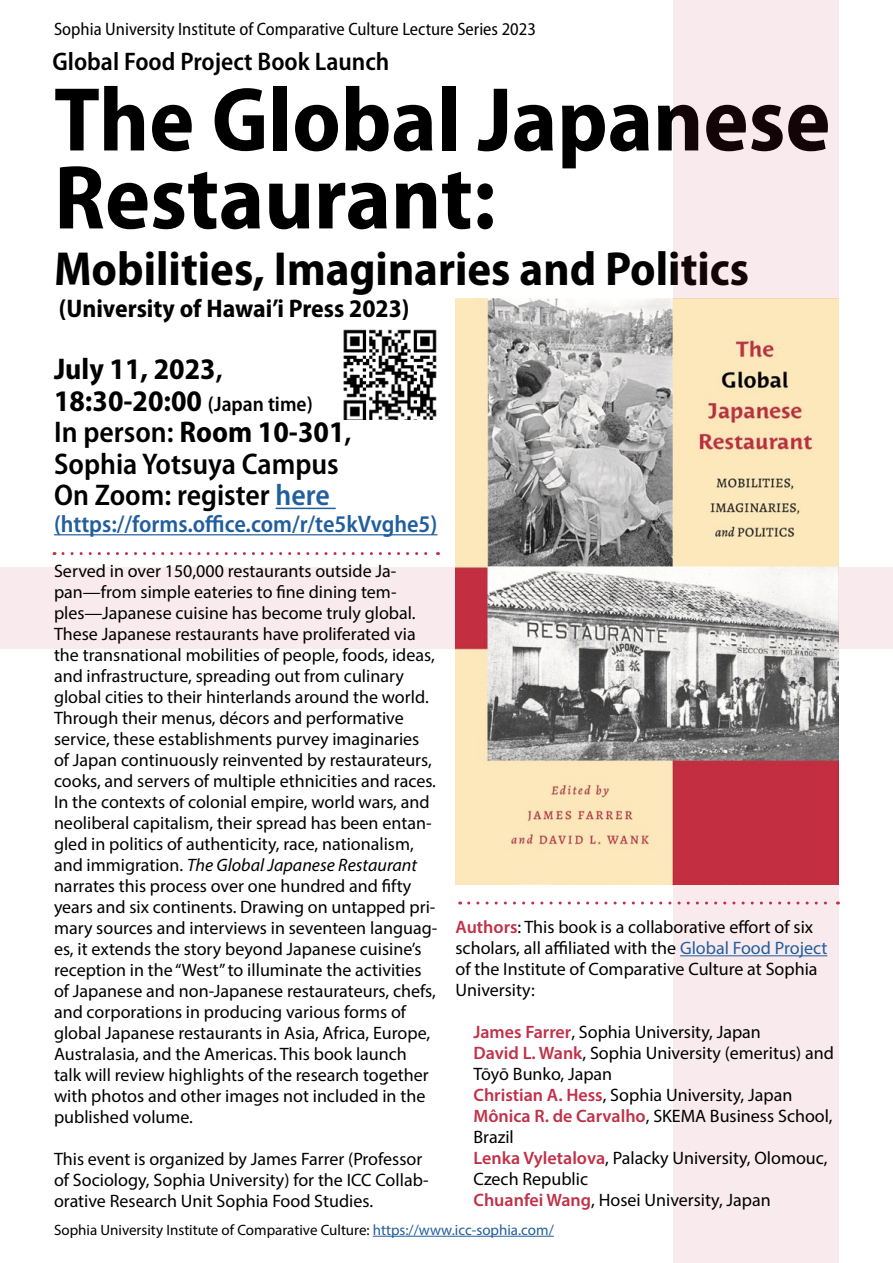
<style>
.page{position:relative;width:893px;height:1263px;background:#fff}
.page>*{position:absolute;margin:0;border:0;box-sizing:border-box;transform-origin:0 0}
.t1{font:700 semi-condensed 91.5px/78px "Myriad Pro";color:#000}
.t2{font:700 semi-condensed 48px "Myriad Pro";color:#000}
.t3{font:600 semi-condensed 30px/31.5px "Myriad Pro";color:#000}
.t4{font:700 semi-condensed 25.5px "Myriad Pro";color:#000}
.t5{font:600 semi-condensed 25.5px "Myriad Pro";color:#000}
.t6{font:600 semi-condensed 24px "Myriad Pro";color:#215e9e}
.t7{font:18px/21px "Myriad Pro";color:#000}
.t8{font:semi-condensed 18px "Myriad Pro";color:#000}
.t9{font:15px "Myriad Pro";color:#000}
.s1{font-weight:700}
.s2{font-size:21px}
.s3{color:#215e9e}
.s4{font-style:italic}
.s5{font-weight:600;color:#c03149}
</style>
<div class="page">
<div style="left:673px;top:883px;width:166px;height:380px;background:#f8eaed"></div>
<div style="left:0;top:567px;width:458px;height:82px;background:#f8eaed"></div>
<hr style="left:276px;top:508px;width:60px;height:1px;background:#215e9e">
<hr style="left:54px;top:534px;width:383px;height:1px;background:#215e9e">
<img style="left:455px;top:298px;width:384px;height:587px">
<img style="left:343px;top:329px;width:94px;height:90px">
<svg style="left:63px;top:552px;width:375px;height:3px"></svg>
<svg style="left:469px;top:901px;width:369px;height:3px"></svg>
<div style="left:673px;top:0;width:166px;height:298px;background:#f8eaed"></div>
<hr style="left:373px;top:1236px;width:181px;height:1px;background:#215e9e">
<div style="left:839px;top:567px;width:54px;height:82px;background:#f8eaed"></div>
<hr style="left:680px;top:955px;width:147px;height:1px;background:#215e9e">
<p class="t8" style="left:54px;top:19px;width:483px">Sophia University Institute of Comparative Culture Lecture Series 2023</p>
<h3 class="t5" style="left:52px;top:48px;width:338px">Global Food Project Book Launch</h3>
<h1 class="t1" style="left:54px;top:82px;width:778px">The Global Japanese<br>Restaurant:</h1>
<h2 class="t2" style="left:54px;top:242px;width:696px">Mobilities, Imaginaries and Politics</h2>
<h3 class="t4" style="left:59px;top:294px;width:352px">(University of Hawai’i Press 2023)</h3>
<h3 class="t3" style="left:54px;top:354px;width:299px"><span class="s1">July 11, 2023</span>,<br><span class="s1">18:30-20:00</span> <span class="s2">(Japan time)<br></span>In person: <span class="s1">Room 10-301</span>,<br>Sophia Yotsuya Campus<br>On Zoom: register <span class="s3">here</span></h3>
<h3 class="t6" style="left:54px;top:511px;width:385px">(https://forms.office.com/r/te5kVvghe5)</h3>
<p class="t7" style="left:54px;top:560px;width:385px">Served in over 150,000 restaurants outside Ja&shy;pan—from simple eateries to fine dining tem&shy;ples—Japanese cuisine has become truly global.<br>These Japanese restaurants have proliferated via the transnational mobilities of people, foods, ideas, and infrastructure, spreading out from culinary global cities to their hinterlands around the world.<br>Through their menus, décors and performative service, these establishments purvey imaginaries of Japan continuously reinvented by restaurateurs, cooks, and servers of multiple ethnicities and races.<br>In the contexts of colonial empire, world wars, and neoliberal capitalism, their spread has been entan&shy;gled in politics of authenticity, race, nationalism, and immigration. <span class="s4">The Global Japanese Restaurant </span>narrates this process over one hundred and fifty years and six continents. Drawing on untapped pri&shy;mary sources and interviews in seventeen languag&shy;es, it extends the story beyond Japanese cuisine’s reception in the “West” to illuminate the activities of Japanese and non-Japanese restaurateurs, chefs, and corporations in producing various forms of global Japanese restaurants in Asia, Africa, Europe, Australasia, and the Americas. This book launch talk will review highlights of the research together with photos and other images not included in the published volume.</p>
<p class="t7" style="left:54px;top:1148px;width:376px">This event is organized by James Farrer (Professor of Sociology, Sophia University) for the ICC Collab&shy;orative Research Unit Sophia Food Studies.</p>
<p class="t9" style="left:54px;top:1220px;width:501px">Sophia University Institute of Comparative Culture: <span class="s3">https://www.icc-sophia.com/</span></p>
<p class="t7" style="left:455px;top:916px;width:373px"><span class="s5">Authors</span>: This book is a collaborative effort of six scholars, all affiliated with the <span class="s3">Global Food Project </span>of the Institute of Comparative Culture at Sophia University:</p>
<p class="t7" style="left:473px;top:1021px;width:362px"><span class="s5">James Farrer</span>, Sophia University, Japan<br><span class="s5">David L. Wank</span>, Sophia University (emeritus) and Tōyō Bunko, Japan<br><span class="s5">Christian A. Hess</span>, Sophia University, Japan <span class="s5">Mônica R. de Carvalho</span>, SKEMA Business School, Brazil<br><span class="s5">Lenka Vyletalova</span>, Palacky University, Olomouc, Czech Republic<br><span class="s5">Chuanfei Wang</span>, Hosei University, Japan</p>
</div>
